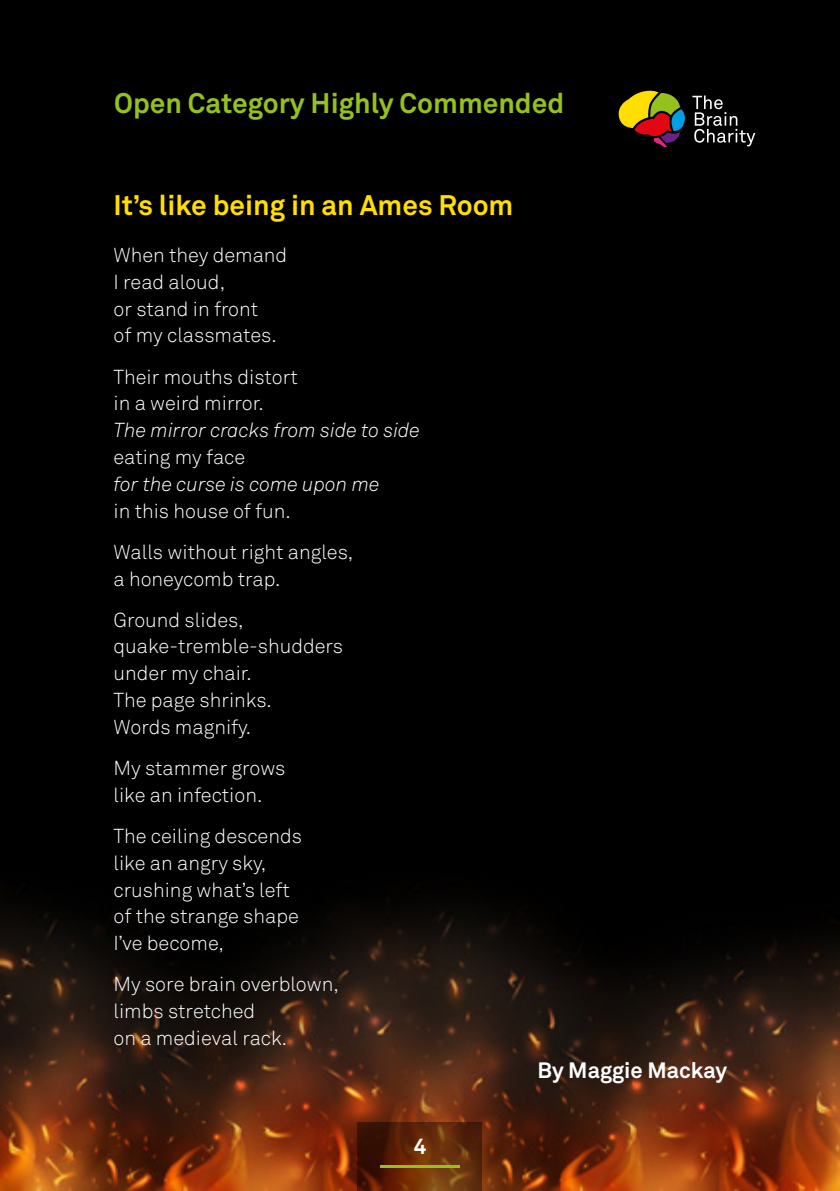
<style>
.page{position:relative;width:840px;height:1191px;background:#fff}
.page>*{position:absolute;margin:0;border:0;box-sizing:border-box;transform-origin:0 0}
.t1{font:700 28px "Akkurat";color:#95c11f}
.Poem_Title{font:700 28px "Akkurat";color:#ffde00}
.Poet_Name{font:700 22px "Akkurat";color:#fff}
.Poem_Body{font:300 20px "Akkurat";color:#fff}
.Poem_Body-2{font:italic 300 20px "Akkurat";color:#fff}
</style>
<div class="page">
<img style="left:0;top:0;width:839px;height:1191px">
<svg style="left:357px;top:1123px;width:125px;height:68px"></svg>
<svg style="left:617px;top:89px;width:69px;height:58px"></svg>
<svg style="left:692px;top:95px;width:63px;height:51px"></svg>
<hr style="left:380px;top:1165px;width:79px;height:3px;background:#95c11f">
<h1 class="t1" style="left:114px;top:86px;width:451px">Open Category Highly Commended</h1>
<p class="Poem_Title" style="left:113px;top:188px;width:401px">It’s like being in an Ames Room</p>
<p class="Poem_Body" style="left:113px;top:242px;width:175px">When they demand</p>
<p class="Poem_Body" style="left:113px;top:269px;width:113px">I read aloud,</p>
<p class="Poem_Body" style="left:113px;top:296px;width:146px">or stand in front</p>
<p class="Poem_Body" style="left:113px;top:323px;width:164px">of my classmates.</p>
<p class="Poem_Body" style="left:113px;top:364px;width:186px">Their mouths distort</p>
<p class="Poem_Body" style="left:113px;top:391px;width:152px">in a weird mirror.</p>
<p class="Poem_Body-2" style="left:113px;top:417px;width:308px">The mirror cracks from side to side</p>
<p class="Poem_Body" style="left:113px;top:444px;width:133px">eating my face</p>
<p class="Poem_Body-2" style="left:113px;top:471px;width:267px">for the curse is come upon me</p>
<p class="Poem_Body" style="left:113px;top:498px;width:179px">in this house of fun.</p>
<p class="Poem_Body" style="left:113px;top:539px;width:241px">Walls without right angles,</p>
<p class="Poem_Body" style="left:113px;top:566px;width:168px">a honeycomb trap.</p>
<p class="Poem_Body" style="left:113px;top:607px;width:132px">Ground slides,</p>
<p class="Poem_Body" style="left:113px;top:634px;width:231px">quake-tremble-shudders</p>
<p class="Poem_Body" style="left:113px;top:660px;width:140px">under my chair.</p>
<p class="Poem_Body" style="left:113px;top:687px;width:160px">The page shrinks.</p>
<p class="Poem_Body" style="left:113px;top:714px;width:139px">Words magnify.</p>
<p class="Poem_Body" style="left:113px;top:755px;width:173px">My stammer grows</p>
<p class="Poem_Body" style="left:113px;top:782px;width:150px">like an infection.</p>
<p class="Poem_Body" style="left:113px;top:823px;width:190px">The ceiling descends</p>
<p class="Poem_Body" style="left:113px;top:850px;width:154px">like an angry sky,</p>
<p class="Poem_Body" style="left:113px;top:877px;width:178px">crushing what’s left</p>
<p class="Poem_Body" style="left:113px;top:903px;width:187px">of the strange shape</p>
<p class="Poem_Body" style="left:113px;top:930px;width:112px">I’ve become,</p>
<p class="Poem_Body" style="left:113px;top:971px;width:227px">My sore brain overblown,</p>
<p class="Poem_Body" style="left:113px;top:998px;width:143px">limbs stretched</p>
<p class="Poem_Body" style="left:113px;top:1025px;width:175px">on a medieval rack.</p>
<p class="Poet_Name" style="left:413px;top:1132px;width:14px">4</p>
<p class="Poet_Name" style="left:537px;top:1056px;width:191px">By Maggie Mackay</p>
</div>
